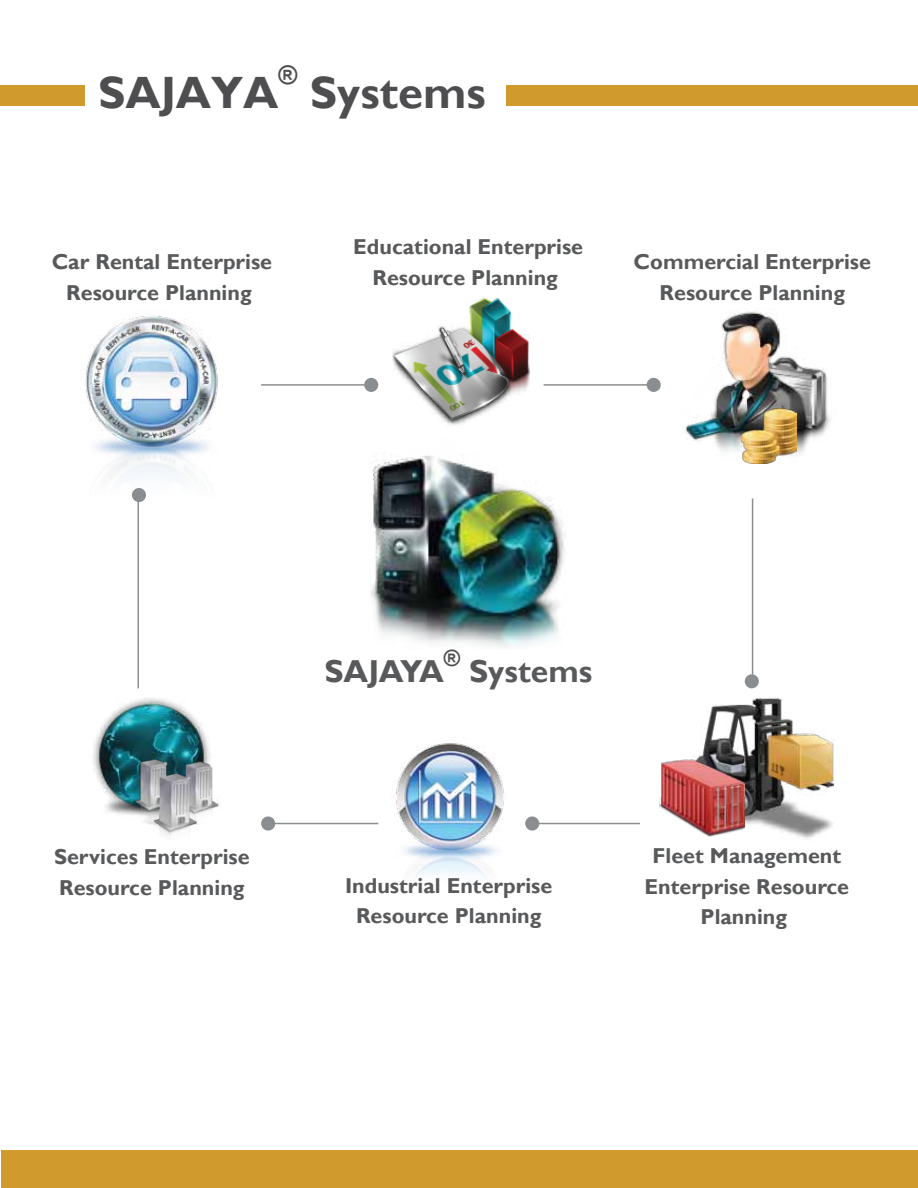
<style>
.page{position:relative;width:918px;height:1188px;background:#fff}
.page>*{position:absolute;margin:0;border:0;box-sizing:border-box;transform-origin:0 0}
.t1{font:700 45.3px "Gill Sans";color:#4e4e50}
.t2{font:700 31.8px "Gill Sans";color:#58595b}
.t3{font:700 25.5px "Gill Sans";color:#4e4e50}
.t4{font:700 22.05px "Gill Sans";color:#4e4e50}
.t5{font:700 21.6px/30.6px "Gill Sans";color:#58595b;text-align:center}
</style>
<div class="page">
<div style="left:1px;top:1151px;width:917px;height:37px;background:#d09b2c"></div>
<div style="left:0;top:85px;width:84px;height:20px;background:#d09b2c"></div>
<div style="left:507px;top:85px;width:411px;height:20px;background:#d09b2c"></div>
<hr style="left:544px;top:384px;width:110px;height:2px;background:#8b8e90">
<div style="left:647px;top:378px;width:14px;height:14px;background:#8b8e90;border-radius:50%"></div>
<hr style="left:752px;top:498px;width:1px;height:177px;background:#8b8e90">
<div style="left:745px;top:674px;width:14px;height:14px;background:#8b8e90;border-radius:50%"></div>
<hr style="left:137px;top:502px;width:2px;height:186px;background:#8b8e90">
<hr style="left:261px;top:384px;width:110px;height:2px;background:#8b8e90">
<div style="left:364px;top:378px;width:14px;height:14px;background:#8b8e90;border-radius:50%"></div>
<hr style="left:268px;top:823px;width:110px;height:1px;background:#8b8e90">
<div style="left:261px;top:816px;width:14px;height:15px;background:#8b8e90;border-radius:50%"></div>
<hr style="left:530px;top:823px;width:110px;height:1px;background:#8b8e90">
<div style="left:525px;top:816px;width:14px;height:15px;background:#8b8e90;border-radius:50%"></div>
<img style="left:682px;top:310px;width:149px;height:144px">
<img style="left:742px;top:408px;width:55px;height:55px">
<img style="left:393px;top:298px;width:136px;height:127px">
<img style="left:370px;top:455px;width:195px;height:192px">
<img style="left:701px;top:688px;width:134px;height:151px">
<img style="left:659px;top:753px;width:87px;height:86px">
<img style="left:93px;top:688px;width:116px;height:127px">
<img style="left:130px;top:750px;width:90px;height:87px">
<img style="left:85px;top:315px;width:133px;height:198px">
<img style="left:396px;top:743px;width:108px;height:133px">
<p class="t3" style="left:279px;top:59px;width:20px">®</p>
<h1 class="t1" style="left:98px;top:66px;width:182px">SAJAYA</h1>
<h1 class="t1" style="left:310px;top:66px;width:177px">Systems</h1>
<p class="t5" style="left:52px;top:247px;width:222px">Car Rental Enterprise<br>Resource Planning</p>
<p class="t5" style="left:353px;top:232px;width:231px">Educational Enterprise<br>Resource Planning</p>
<p class="t5" style="left:634px;top:247px;width:239px">Commercial Enterprise<br>Resource Planning</p>
<p class="t5" style="left:54px;top:842px;width:197px;text-align:left">Services Enterprise<br>Resource Planning</p>
<p class="t4" style="left:444px;top:644px;width:18px">®</p>
<h2 class="t2" style="left:324px;top:652px;width:121px">SAJAYA</h2>
<h2 class="t2" style="left:469px;top:652px;width:125px">Systems</h2>
<p class="t5" style="left:345px;top:871px;width:209px">Industrial Enterprise<br>Resource Planning</p>
<p class="t5" style="left:645px;top:841px;width:206px">Fleet Management<br>Enterprise Resource<br>Planning</p>
</div>
